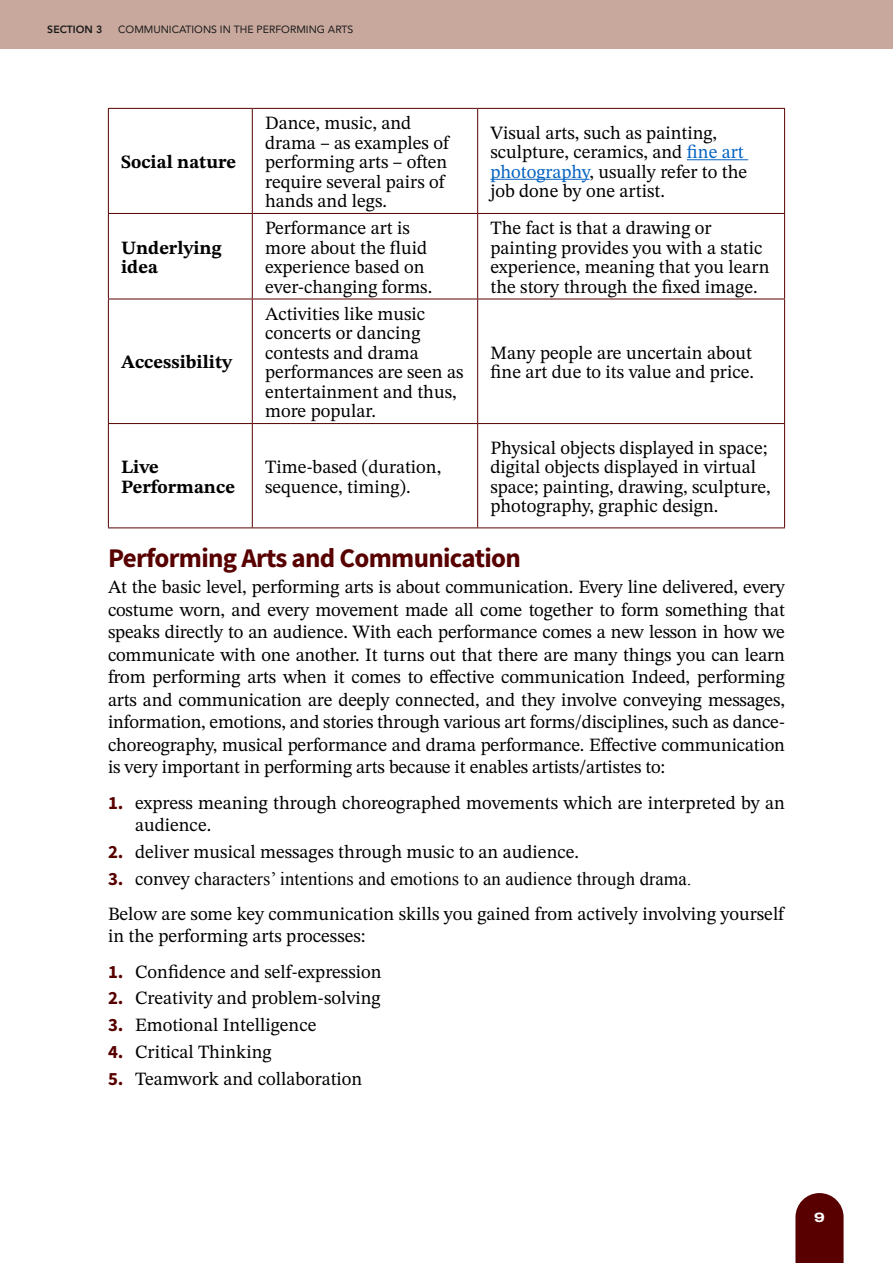
<style>
.page{position:relative;width:893px;height:1263px;background:#fff}
.page>*{position:absolute;margin:0;border:0;box-sizing:border-box;transform-origin:0 0}
.Heading_3{font:700 27px "Source Sans Pro";letter-spacing:-.025em;color:#580000}
.Body{font:18.75px/22.5px "STIX Two Text";color:#000;text-align:justify}
.Table_text_content{font:18.75px/19.5px "STIX Two Text";color:#000}
.Body_Indent_Numbering{font:18.75px/22.5px "STIX Two Text";color:#000}
.Body_Indent_Numbering-2{font:18.75px "Times New Roman";color:#000}
.Table_text_content-2{font:700 18.75px/19.5px "STIX Two Text";color:#000}
.t1{font:800 13.5px "Archivo Expanded";color:#fff}
.t2{font:10.5px "Avenir";color:#1a1a1a}
.t3{font:800 10.5px "Avenir";color:#1a1a1a}
.s1{color:#0563c1}
.s2{font-family:"Source Sans Pro";font-weight:700;color:#580000}
.s3{font-family:"STIX Two Text"}
</style>
<div class="page">
<div style="left:0;top:0;width:893px;height:49px;background:#c8a89d"></div>
<svg style="left:795px;top:1193px;width:49px;height:70px;background:#671717"></svg>
<hr style="left:108px;top:108px;width:144px;height:1px;background:#580000">
<hr style="left:252px;top:108px;width:226px;height:1px;background:#580000">
<hr style="left:252px;top:109px;width:1px;height:104px;background:#580000">
<hr style="left:478px;top:108px;width:307px;height:1px;background:#580000">
<hr style="left:477px;top:109px;width:1px;height:104px;background:#580000">
<hr style="left:108px;top:213px;width:144px;height:1px;background:#580000">
<hr style="left:252px;top:213px;width:226px;height:1px;background:#580000">
<hr style="left:252px;top:214px;width:1px;height:85px;background:#580000">
<hr style="left:478px;top:213px;width:307px;height:1px;background:#580000">
<hr style="left:477px;top:214px;width:1px;height:85px;background:#580000">
<hr style="left:108px;top:299px;width:144px;height:1px;background:#580000">
<hr style="left:252px;top:299px;width:226px;height:1px;background:#580000">
<hr style="left:252px;top:299px;width:1px;height:124px;background:#580000">
<hr style="left:478px;top:299px;width:307px;height:1px;background:#580000">
<hr style="left:477px;top:299px;width:1px;height:124px;background:#580000">
<hr style="left:108px;top:423px;width:144px;height:1px;background:#580000">
<hr style="left:252px;top:423px;width:226px;height:1px;background:#580000">
<hr style="left:252px;top:424px;width:1px;height:103px;background:#580000">
<hr style="left:478px;top:423px;width:307px;height:1px;background:#580000">
<hr style="left:477px;top:424px;width:1px;height:103px;background:#580000">
<hr style="left:108px;top:109px;width:1px;height:104px;background:#580000">
<hr style="left:784px;top:109px;width:1px;height:104px;background:#580000">
<hr style="left:108px;top:214px;width:1px;height:85px;background:#580000">
<hr style="left:784px;top:214px;width:1px;height:85px;background:#580000">
<hr style="left:108px;top:299px;width:1px;height:124px;background:#580000">
<hr style="left:784px;top:299px;width:1px;height:124px;background:#580000">
<hr style="left:108px;top:424px;width:1px;height:103px;background:#580000">
<hr style="left:784px;top:424px;width:1px;height:103px;background:#580000">
<hr style="left:108px;top:527px;width:144px;height:1px;background:#580000">
<hr style="left:252px;top:527px;width:226px;height:1px;background:#580000">
<hr style="left:478px;top:527px;width:307px;height:1px;background:#580000">
<hr style="left:687px;top:159px;width:61px;height:1px;background:#0563c1">
<hr style="left:490px;top:179px;width:99px;height:1px;background:#0563c1">
<p class="t3" style="left:47px;top:21px;width:57px">SECTION 3</p>
<p class="t2" style="left:118px;top:21px;width:237px">COMMUNICATIONS IN THE PERFORMING ARTS</p>
<p class="Table_text_content-2" style="left:121px;top:153px;width:116px">Social nature</p>
<p class="Table_text_content-2" style="left:121px;top:238px;width:102px">Underlying idea</p>
<p class="Table_text_content-2" style="left:121px;top:353px;width:113px">Accessibility</p>
<p class="Table_text_content" style="left:265px;top:113px;width:185px">Dance, music, and drama – as examples of performing arts – often require several pairs of hands and legs.</p>
<p class="Table_text_content" style="left:490px;top:123px;width:258px">Visual arts, such as painting, sculpture, ceramics, and <span class="s1">fine art photography</span>, usually refer to the job done by one artist.</p>
<p class="Table_text_content" style="left:265px;top:218px;width:169px">Performance art is more about the fluid experience based on ever-changing forms.</p>
<p class="Table_text_content" style="left:490px;top:218px;width:281px">The fact is that a drawing or painting provides you with a static experience, meaning that you learn the story through the fixed image.</p>
<p class="Table_text_content" style="left:265px;top:304px;width:200px">Activities like music concerts or dancing contests and drama performances are seen as entertainment and thus, more popular.</p>
<p class="Table_text_content" style="left:490px;top:343px;width:265px">Many people are uncertain about fine art due to its value and price.</p>
<p class="Table_text_content" style="left:490px;top:437px;width:282px">Physical objects displayed in space; digital objects displayed in virtual space; painting, drawing, sculpture, photography, graphic design.</p>
<p class="Heading_3" style="left:108px;top:539px;width:414px">Performing Arts and Communication</p>
<p class="Body" style="left:108px;top:576px;width:678px">At the basic level, performing arts is about communication. Every line delivered, every costume worn, and every movement made all come together to form something that speaks directly to an audience. With each performance comes a new lesson in how we communicate with one another. It turns out that there are many things you can learn from performing arts when it comes to effective communication Indeed, performing arts and communication are deeply connected, and they involve conveying messages, information, emotions, and stories through various art forms/disciplines, such as dance&shy;choreography, musical performance and drama performance. Effective communication is very important in performing arts because it enables artists/artistes to:</p>
<p class="Body_Indent_Numbering" style="left:135px;top:791px;width:651px;text-indent:-27px"><span class="s2">1.</span> express meaning through choreographed movements which are interpreted by an audience.</p>
<p class="Body_Indent_Numbering" style="left:108px;top:840px;width:473px"><span class="s2">2.</span> deliver musical messages through music to an audience.</p>
<p class="Body_Indent_Numbering-2" style="left:108px;top:866px;width:585px"><span class="s2">3.</span> <span class="s3">convey</span> characters’ intentions and emotions to an audience through drama.</p>
<p class="Body" style="left:108px;top:902px;width:678px">Below are some key communication skills you gained from actively involving yourself in the performing arts processes:</p>
<p class="Body_Indent_Numbering" style="left:108px;top:960px;width:275px"><span class="s2">1.</span> Confidence and self-expression</p>
<p class="Body_Indent_Numbering" style="left:108px;top:987px;width:274px"><span class="s2">2.</span> Creativity and problem-solving</p>
<p class="Body_Indent_Numbering" style="left:108px;top:1014px;width:210px"><span class="s2">3.</span> Emotional Intelligence</p>
<p class="Body_Indent_Numbering" style="left:108px;top:1040px;width:165px"><span class="s2">4.</span> Critical Thinking</p>
<p class="Body_Indent_Numbering" style="left:108px;top:1067px;width:256px"><span class="s2">5.</span> Teamwork and collaboration</p>
<p class="Table_text_content-2" style="left:121px;top:458px;width:115px">Live<br>Performance</p>
<p class="Table_text_content" style="left:265px;top:457px;width:178px">Time-based (duration, sequence, timing).</p>
<p class="t1" style="left:814px;top:1207px;width:12px">9</p>
</div>
